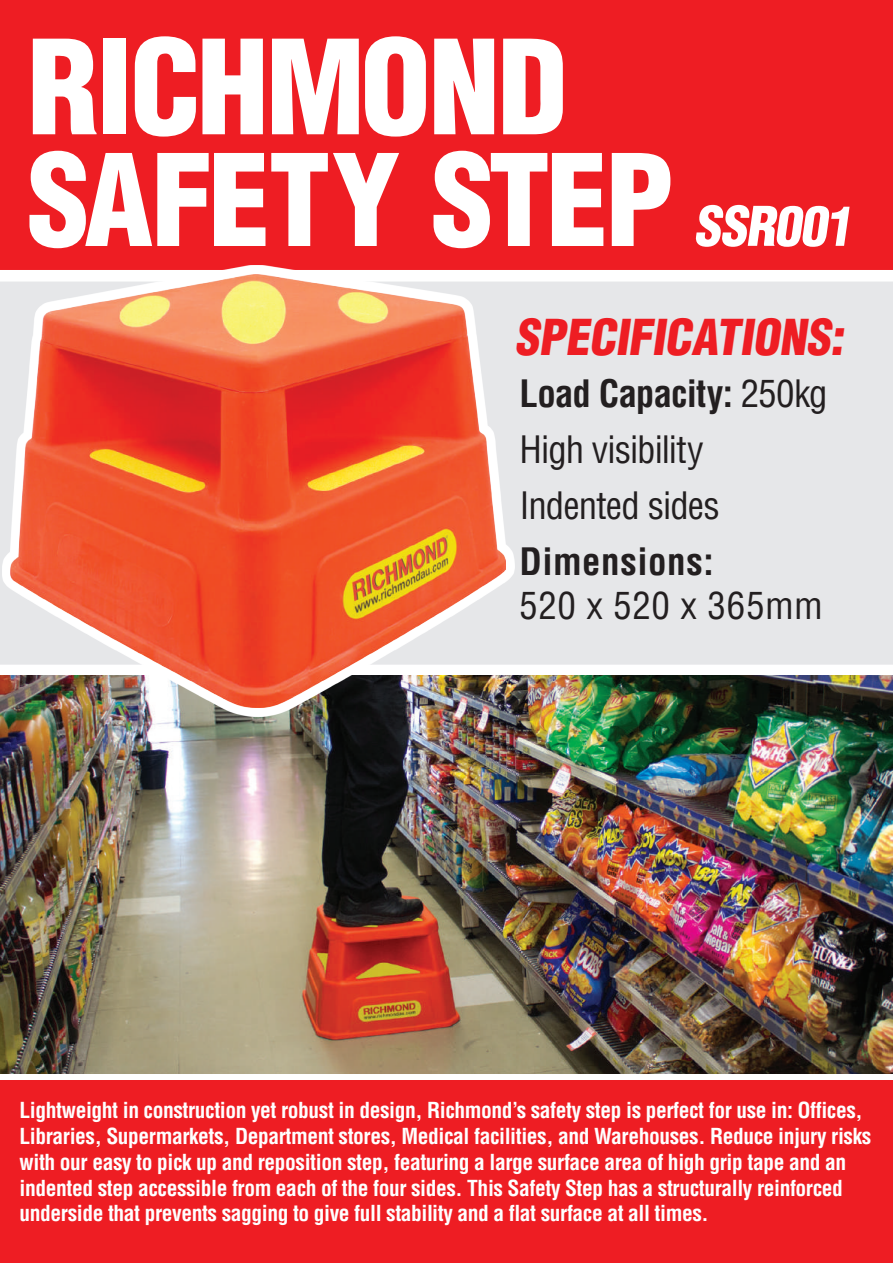
<style>
.page{position:relative;width:893px;height:1263px;background:#fff}
.page>*{position:absolute;margin:0;border:0;box-sizing:border-box;transform-origin:0 0}
.t1{font:900 condensed 127.5px "Helvetica";letter-spacing:-.02em;color:#fff}
.t2{font:900 condensed 124.05px "Helvetica";letter-spacing:-.03em;color:#fff}
.t3{font:900 condensed 53.4px "Helvetica";color:#fff}
.t4{font:900 condensed 48.3px "Helvetica";color:#ee1d23}
.t5{font:condensed 36.9px/56.2px "Helvetica";letter-spacing:-.025em;color:#231f20}
.t6{font:condensed 36.9px "Helvetica";letter-spacing:.015em;color:#231f20}
.t7{font:700 condensed 36.9px "Helvetica";letter-spacing:.015em;color:#231f20}
.t8{font:700 condensed 21.6px/25.8px "Helvetica";letter-spacing:-.02em;color:#fff}
.s1{font-weight:700}
</style>
<div class="page">
<img style="left:0;top:675px;width:893px;height:398px">
<div style="left:0;top:282px;width:893px;height:383px;background:#e6e7e9"></div>
<div style="left:0;top:1081px;width:893px;height:182px;background:#ee1d23"></div>
<div style="left:0;top:0;width:893px;height:270px;background:#ee1d23"></div>
<img style="left:2px;top:265px;width:512px;height:452px">
<img style="left:11px;top:274px;width:494px;height:434px">
<h1 class="t1" style="left:27px;top:7px;width:542px">RICHMOND</h1>
<h2 class="t2" style="left:27px;top:122px;width:648px">SAFETY STEP</h2>
<h3 class="t3" style="left:694px;top:192px;width:169px">SSR001</h3>
<h3 class="t4" style="left:515px;top:307px;width:339px">SPECIFICATIONS:</h3>
<h3 class="t5" style="left:520px;top:365px;width:310px"><span class="s1">Load Capacity:</span> 250kg<br>High visibility<br>Indented sides</h3>
<h3 class="t7" style="left:520px;top:539px;width:196px">Dimensions:</h3>
<h3 class="t6" style="left:520px;top:582px;width:305px">520 x 520 x 365mm</h3>
<p class="t8" style="left:20px;top:1097px;width:853px">Lightweight in construction yet robust in design, Richmond’s safety step is perfect for use in: Offices, Libraries, Supermarkets, Department stores, Medical facilities, and Warehouses. Reduce injury risks with our easy to pick up and reposition step, featuring a large surface area of high grip tape and an indented step accessible from each of the four sides. This Safety Step has a structurally reinforced underside that prevents sagging to give full stability and a flat surface at all times.</p>
</div>
